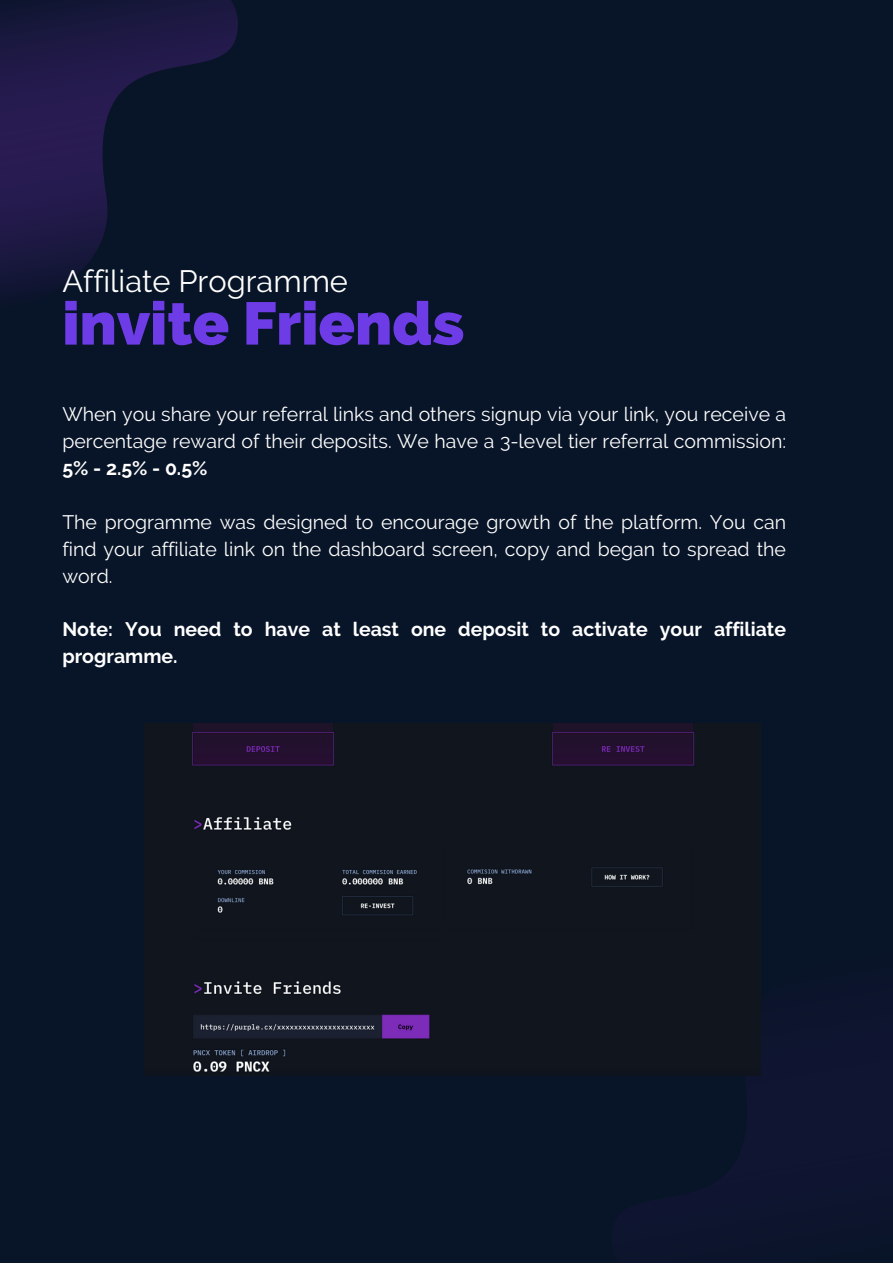
<style>
.page{position:relative;width:893px;height:1264px;background:#fff}
.page>*{position:absolute;margin:0;border:0;box-sizing:border-box;transform-origin:0 0}
.t1{font:800 60px "Raleway";color:#6d3ce6}
.t2{font:30.75px "Raleway";color:#fff}
.t3{font:19.5px/27px "Raleway";color:#fff;text-align:justify}
.t4{font:700 19.5px/27px "Raleway";color:#fff}
.s1{font-weight:700}
</style>
<div class="page">
<div style="left:0;top:0;width:892px;height:1262px;background:#081427"></div>
<svg style="left:0;top:0;width:238px;height:292px"></svg>
<svg style="left:733px;top:1070px;width:159px;height:97px;fill:#101632"></svg>
<img style="left:145px;top:723px;width:615px;height:352px">
<p class="t2" style="left:62px;top:263px;width:287px">Affiliate Programme</p>
<p class="t1" style="left:62px;top:288px;width:403px">invite Friends</p>
<p class="t3" style="left:62px;top:400px;width:725px">When you share your referral links and others signup via your link, you receive a percentage reward of their deposits. We have a 3-level tier referral commission:<br><span class="s1">5% - 2.5% - 0.5%</span></p>
<p class="t3" style="left:62px;top:508px;width:725px">The programme was designed to encourage growth of the platform. You can find your affiliate link on the dashboard screen, copy and began to spread the word.</p>
<p class="t4" style="left:62px;top:616px;width:725px">Note: You need to have at least one deposit to activate your affiliate programme.</p>
</div>
